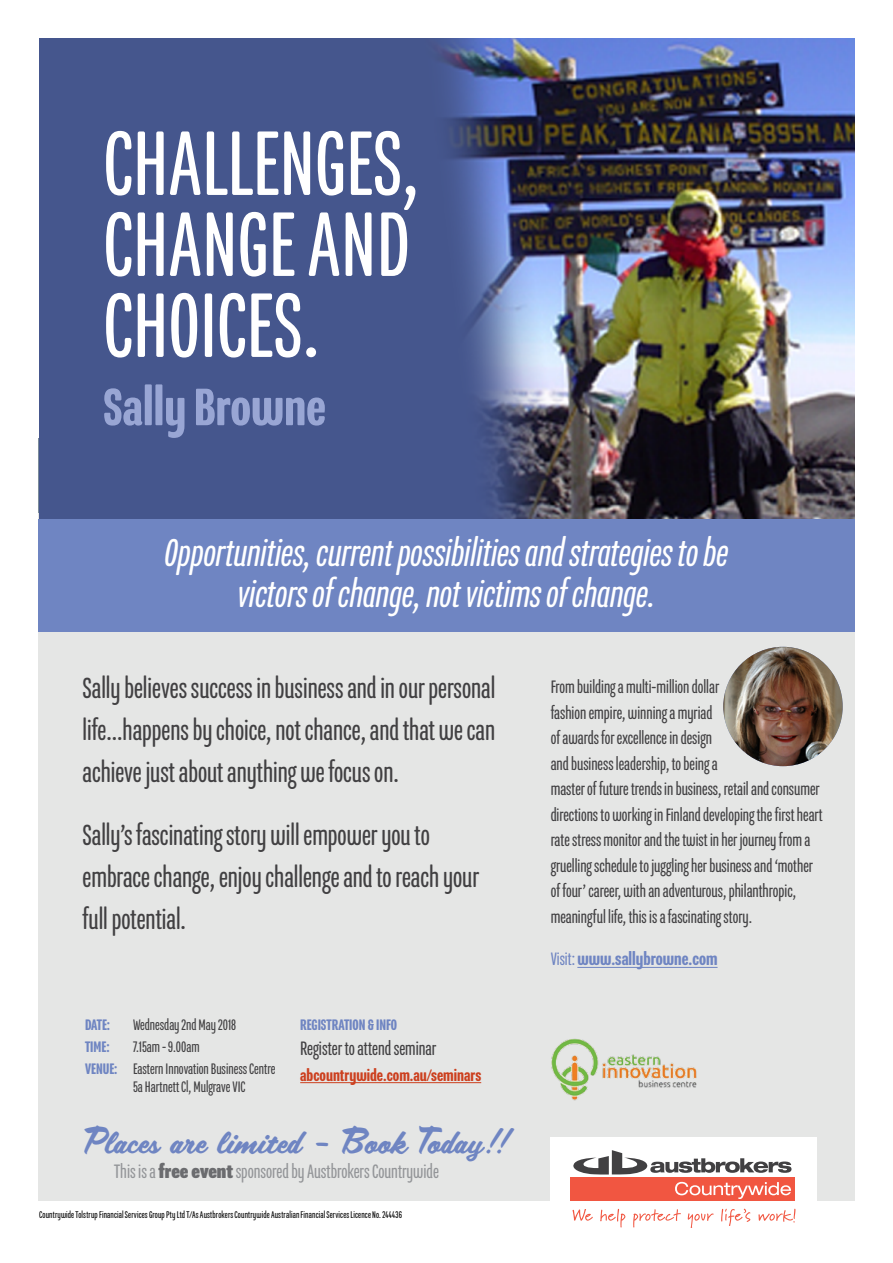
<style>
.page{position:relative;width:893px;height:1263px;background:#fff}
.page>*{position:absolute;margin:0;border:0;box-sizing:border-box;transform-origin:0 0}
.t1{font:99px/81px "Program Nar OT";color:#fff;text-align:justify}
.t2{font:500 57px "Program Nar OT";color:#99a6d4}
.t3{font:italic 42px/40.5px "Program Nar OT";color:#fff;text-align:center}
.t4{font:33px "Scriptorama JF Tradeshow";color:#6f85c2}
.t5{font:31.5px/42px "Program Nar OT";color:#414042;text-align:justify}
.t6{font:21px "Program Nar OT";color:#939598}
.t7{font:21px "Program Nar OT";color:#414042}
.t8{font:19.5px/25.5px "Program Nar OT";color:#414042}
.t9{font:500 19.5px "Program Nar OT";color:#6f85c2}
.t10{font:500 18px "Program Nar OT";color:#cc401f}
.t11{font:16.5px/22.2px "Program Nar OT";color:#414042}
.t12{font:500 16.5px "Program Nar OT";color:#6f85c2}
.t13{font:10.5px "Program Nar OT";letter-spacing:.015em;color:#000}
.s1{font-weight:500;color:#6f85c2}
.s2{font-weight:900;color:#6b6c6f}
.s3{font-weight:400}
</style>
<div class="page">
<div style="left:38px;top:513px;width:817px;height:687px;background:#e5e6e5"></div>
<img style="left:549px;top:1036px;width:149px;height:65px">
<img style="left:39px;top:38px;width:816px;height:481px">
<div style="left:38px;top:519px;width:817px;height:112px;background:#6f85c2"></div>
<img style="left:723px;top:647px;width:120px;height:119px;border-radius:60px">
<hr style="left:300px;top:1082px;width:181px;height:1px;background:#cc401f">
<hr style="left:577px;top:967px;width:141px;height:1px;background:#6f85c2">
<div style="left:550px;top:1137px;width:266px;height:83px;background:#fff"></div>
<div style="left:571px;top:1177px;width:224px;height:23px;background:#f15641"></div>
<svg style="left:573px;top:1150px;width:218px;height:24px"></svg>
<svg style="left:675px;top:1182px;width:116px;height:17px"></svg>
<svg style="left:572px;top:1209px;width:21px;height:12px"></svg>
<svg style="left:600px;top:1209px;width:25px;height:18px"></svg>
<svg style="left:758px;top:1209px;width:37px;height:13px"></svg>
<svg style="left:633px;top:1209px;width:48px;height:18px"></svg>
<svg style="left:688px;top:1213px;width:26px;height:15px"></svg>
<svg style="left:721px;top:1208px;width:29px;height:18px"></svg>
<h1 class="t1" style="left:103px;top:124px;width:317px">CHALLENGES, CHANGE AND CHOICES.</h1>
<h2 class="t2" style="left:103px;top:376px;width:224px">Sally Browne</h2>
<h3 class="t3" style="left:165px;top:533px;width:565px">Opportunities, current possibilities and strategies to be victors of change, not victims of change.</h3>
<h3 class="t5" style="left:82px;top:667px;width:414px">Sally believes success in business and in our personal life...happens by choice, not chance, and that we can achieve just about anything we focus on.</h3>
<h3 class="t5" style="left:82px;top:814px;width:398px;text-align:left">Sally’s fascinating story will empower you to embrace change, enjoy challenge and to reach your full potential.</h3>
<p class="t12" style="left:85px;top:1015px;width:27px">DATE:</p>
<p class="t11" style="left:133px;top:1013px;width:105px">Wednesday 2nd May 2018</p>
<p class="t12" style="left:85px;top:1037px;width:26px">TIME:</p>
<p class="t11" style="left:85px;top:1036px;width:192px;text-indent:48px">7.15am - 9.00am<br><span class="s1">VENUE:</span> Eastern Innovation Business Centre</p>
<p class="t11" style="left:133px;top:1076px;width:114px">5a Hartnett Cl, Mulgrave VIC</p>
<p class="t12" style="left:300px;top:1015px;width:98px">REGISTRATION &amp; INFO</p>
<p class="t7" style="left:300px;top:1037px;width:138px">Register to attend seminar</p>
<p class="t10" style="left:300px;top:1065px;width:183px">abcountrywide.com.au/seminars</p>
<h3 class="t4" style="left:83px;top:1117px;width:432px">Places are limited - Book Today!!</h3>
<p class="t6" style="left:114px;top:1161px;width:326px">This is a <span class="s2">free event</span> sponsored by Austbrokers Countrywide</p>
<p class="t13" style="left:39px;top:1209px;width:364px">Countrywide Tolstrup Financial Services Group Pty Ltd T/As Austbrokers Countrywide Australian Financial Services Licence No. 244436</p>
<p class="t8" style="left:551px;top:674px;width:274px">From building a multi-million dollar<br>fashion empire, winning a myriad<br>of awards for excellence in design<br>and business leadership, to being a<br>master of future trends in business, retail and consumer directions to working in Finland developing the first heart rate stress monitor and the twist in her journey from a gruelling schedule to juggling her business and ‘mother of four’ career, with an adventurous, philanthropic, meaningful life, this is a fascinating story.</p>
<p class="t9" style="left:551px;top:948px;width:168px"><span class="s3">Visit:</span> www.sallybrowne.com</p>
</div>
